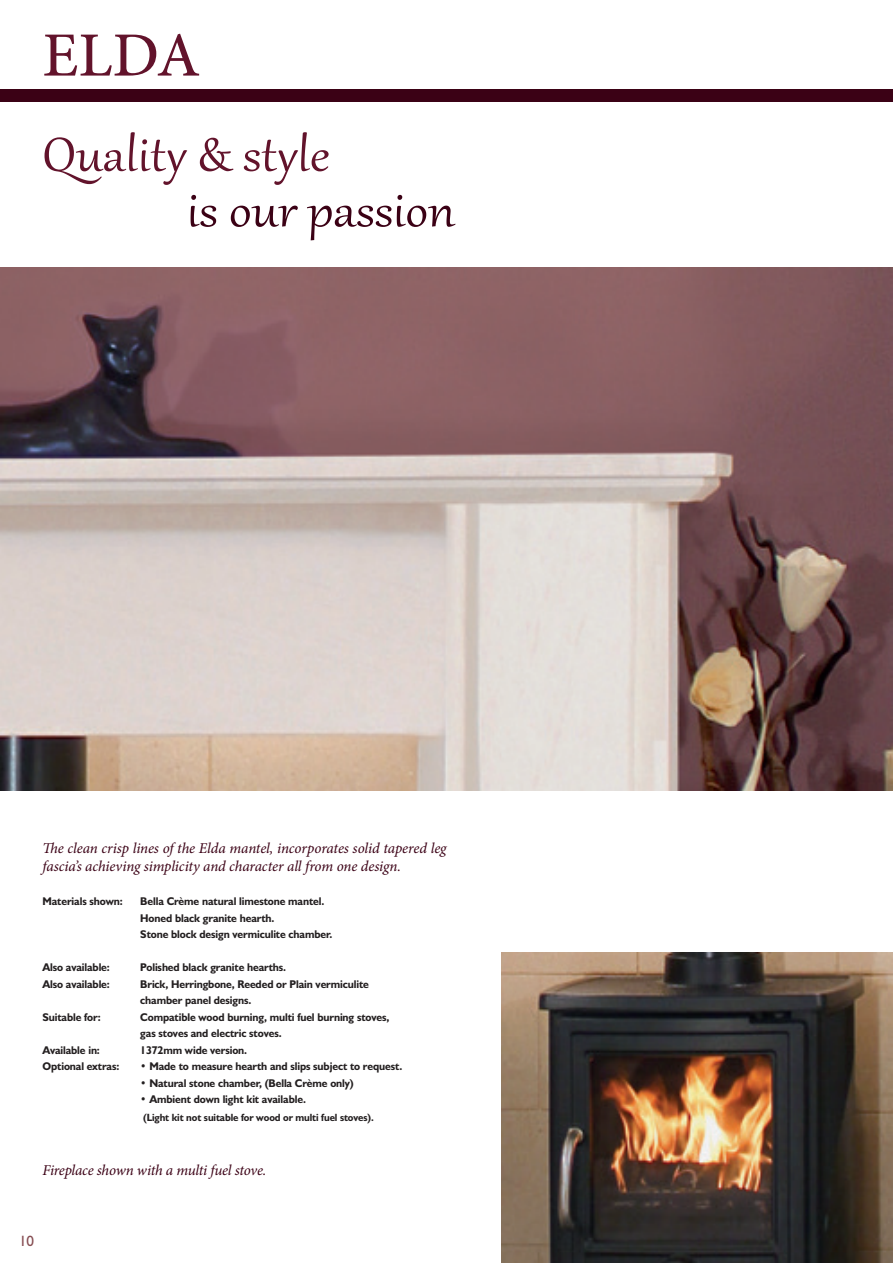
<style>
.page{position:relative;width:893px;height:1263px;background:#fff}
.page>*{position:absolute;margin:0;border:0;box-sizing:border-box;transform-origin:0 0}
.t1{font:500 63px "Minion Pro";color:#62132b}
.t2{font:57.9px "Gabriola";letter-spacing:.005em;color:#62132b;scale:1.09 1}
.t3{font:57.9px "Gabriola";letter-spacing:.005em;color:#3b0115;scale:1.09 1}
.t4{font:italic 15px/18px "Minion Pro";letter-spacing:-.01em;color:#3b0115}
.t5{font:15px "Humanist 521 BT";color:#864d52}
.t6{font:700 11.25px "Humanist 521 BT";letter-spacing:-.01em;color:#231f20;scale:.96 1}
.t7{font:700 10.5px "Humanist 521 BT";letter-spacing:-.01em;color:#231f20;scale:.96 1}
</style>
<div class="page">
<div style="left:0;top:89px;width:893px;height:13px;background:#3b0115"></div>
<img style="left:0;top:268px;width:893px;height:523px">
<img style="left:502px;top:952px;width:391px;height:311px">
<p class="t1" style="left:43px;top:13px;width:159px">ELDA</p>
<p class="t2" style="left:43px;top:117px;width:265px">Quality &amp; style</p>
<p class="t3" style="left:187px;top:172px;width:248px">is our passion</p>
<p class="t4" style="left:43px;top:839px;width:405px">The clean crisp lines of the Elda mantel, incorporates solid tapered leg fascia’s achieving simplicity and character all from one design.</p>
<p class="t6" style="left:43px;top:894px;width:85px">Materials shown:</p>
<p class="t6" style="left:140px;top:894px;width:193px">Bella Crème natural limestone mantel.</p>
<p class="t6" style="left:140px;top:911px;width:141px">Honed black granite hearth.</p>
<p class="t6" style="left:140px;top:927px;width:202px">Stone block design vermiculite chamber.</p>
<p class="t6" style="left:43px;top:960px;width:72px">Also available:</p>
<p class="t6" style="left:140px;top:960px;width:154px">Polished black granite hearths.</p>
<p class="t6" style="left:43px;top:977px;width:72px">Also available:</p>
<p class="t6" style="left:140px;top:977px;width:240px">Brick, Herringbone, Reeded or Plain vermiculite</p>
<p class="t6" style="left:140px;top:993px;width:117px">chamber panel designs.</p>
<p class="t6" style="left:43px;top:1010px;width:62px">Suitable for:</p>
<p class="t6" style="left:140px;top:1010px;width:261px">Compatible wood burning, multi fuel burning stoves,</p>
<p class="t6" style="left:140px;top:1026px;width:149px">gas stoves and electric stoves.</p>
<p class="t6" style="left:43px;top:1043px;width:61px">Available in:</p>
<p class="t6" style="left:140px;top:1043px;width:113px">1372mm wide version.</p>
<p class="t6" style="left:43px;top:1059px;width:82px">Optional extras:</p>
<p class="t6" style="left:140px;top:1059px;width:274px">• Made to measure hearth and slips subject to request.</p>
<p class="t6" style="left:140px;top:1076px;width:224px">• Natural stone chamber, (Bella Crème only)</p>
<p class="t6" style="left:140px;top:1092px;width:174px">• Ambient down light kit available.</p>
<p class="t7" style="left:143px;top:1111px;width:242px">(Light kit not suitable for wood or multi fuel stoves).</p>
<p class="t4" style="left:43px;top:1161px;width:225px">Fireplace shown with a multi fuel stove.</p>
<p class="t5" style="left:19px;top:1232px;width:16px">10</p>
</div>
